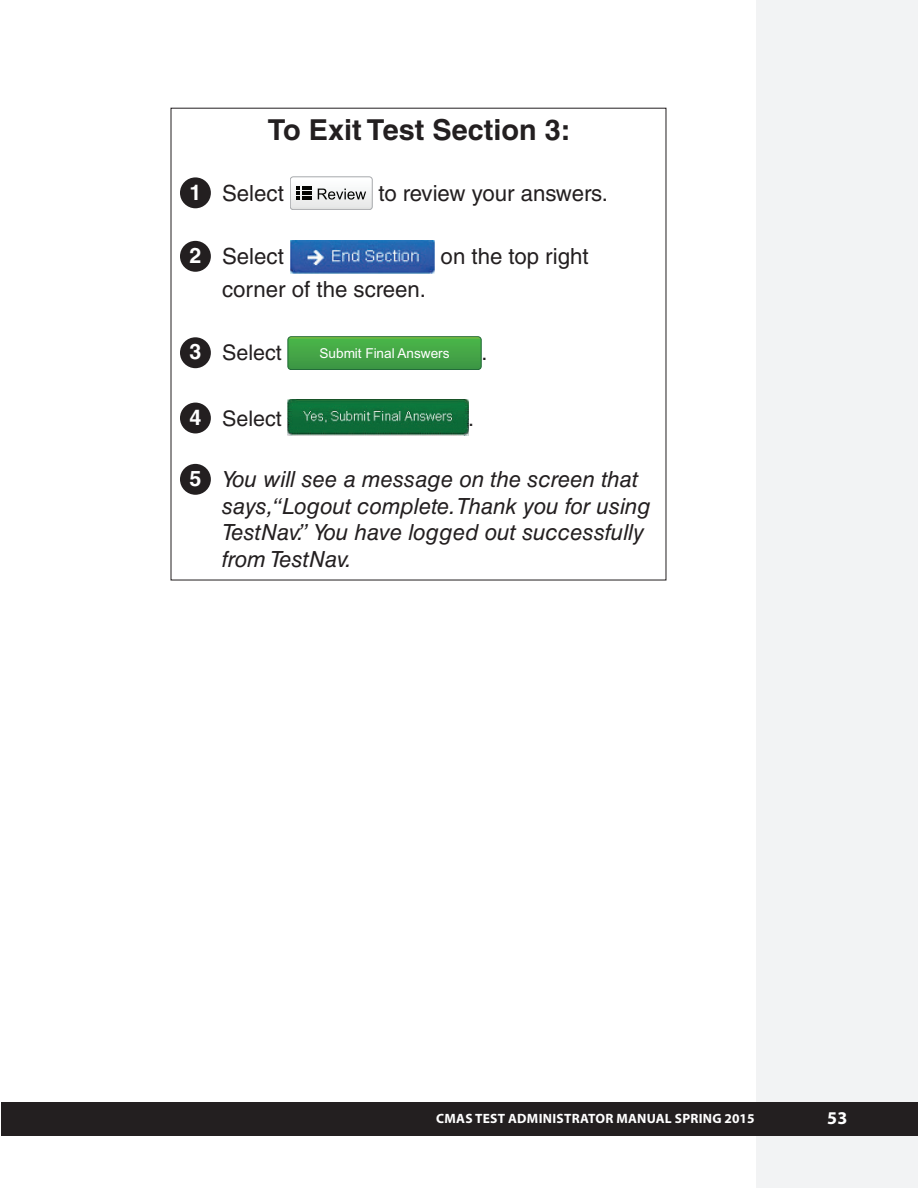
<style>
.page{position:relative;width:918px;height:1188px;background:#fff}
.page>*{position:absolute;margin:0;border:0;box-sizing:border-box;transform-origin:0 0}
.t1{font:700 28.8px "Helvetica LT Std";color:#231f20}
.t2{font:italic 22.2px/26.7px "Helvetica LT Std";color:#231f20}
.t3{font:22.2px "Helvetica LT Std";color:#231f20}
.t4{font:21.45px "Helvetica LT Std";color:#231f20}
.t5{font:700 18px "Myriad Pro";color:#fff}
.t6{font:13.65px "Arial";letter-spacing:-.005em;color:#fff}
.t7{font:700 13.5px "Myriad Pro";letter-spacing:.02em;color:#fff}
.s1{font-weight:700;font-size:21.45px;color:#fff}
.s2{font-weight:700;color:#fff}
.s3{font-weight:700;font-style:normal;font-size:21.45px;color:#fff}
</style>
<div class="page">
<div style="left:756px;top:0;width:162px;height:1188px;background:#f2f3f4"></div>
<hr style="left:0;top:1102px;width:1px;height:34px;background:#231f20">
<div style="left:1px;top:1102px;width:917px;height:34px;background:#231f20"></div>
<div style="left:180px;top:177px;width:31px;height:31px;background:#231f20;border-radius:50%"></div>
<svg style="left:290px;top:177px;width:82px;height:33px"></svg>
<div style="left:180px;top:241px;width:31px;height:31px;background:#231f20;border-radius:50%"></div>
<img style="left:290px;top:240px;width:144px;height:33px">
<div style="left:180px;top:337px;width:31px;height:31px;background:#231f20;border-radius:50%"></div>
<svg style="left:288px;top:337px;width:193px;height:33px;background:#44a546"></svg>
<div style="left:288px;top:337px;width:193px;height:33px;border:1px solid #1d6734;border-radius:3px"></div>
<div style="left:180px;top:403px;width:31px;height:30px;background:#231f20;border-radius:50%"></div>
<img style="left:288px;top:400px;width:180px;height:35px">
<div style="left:180px;top:464px;width:31px;height:31px;background:#231f20;border-radius:50%"></div>
<p class="t1" style="left:268px;top:113px;width:304px">To Exit Test Section 3:</p>
<p class="t3" style="left:189px;top:180px;width:96px"><span class="s1">1</span> Select</p>
<p class="t3" style="left:379px;top:180px;width:231px">to review your answers.</p>
<p class="t3" style="left:189px;top:243px;width:96px"><span class="s1">2</span> Select</p>
<p class="t3" style="left:441px;top:243px;width:150px">on the top right</p>
<p class="t3" style="left:222px;top:276px;width:205px">corner of the screen.</p>
<p class="t4" style="left:189px;top:340px;width:94px"><span class="s2">3</span> Select</p>
<p class="t6" style="left:320px;top:344px;width:131px">Submit Final Answers</p>
<p class="t4" style="left:189px;top:406px;width:94px"><span class="s2">4</span> Select</p>
<p class="t4" style="left:481px;top:340px;width:7px">.</p>
<p class="t4" style="left:468px;top:406px;width:7px">.</p>
<p class="t2" style="left:222px;top:466px;width:431px;text-indent:-33px"><span class="s3">5</span> You will see a message on the screen that says,“Logout complete.Thank you for using TestNav.” You have logged out successfully from TestNav.</p>
<p class="t7" style="left:436px;top:1110px;width:320px">CMAS TEST ADMINISTRATOR MANUAL SPRING 2015</p>
<p class="t5" style="left:827px;top:1106px;width:22px">53</p>
</div>
